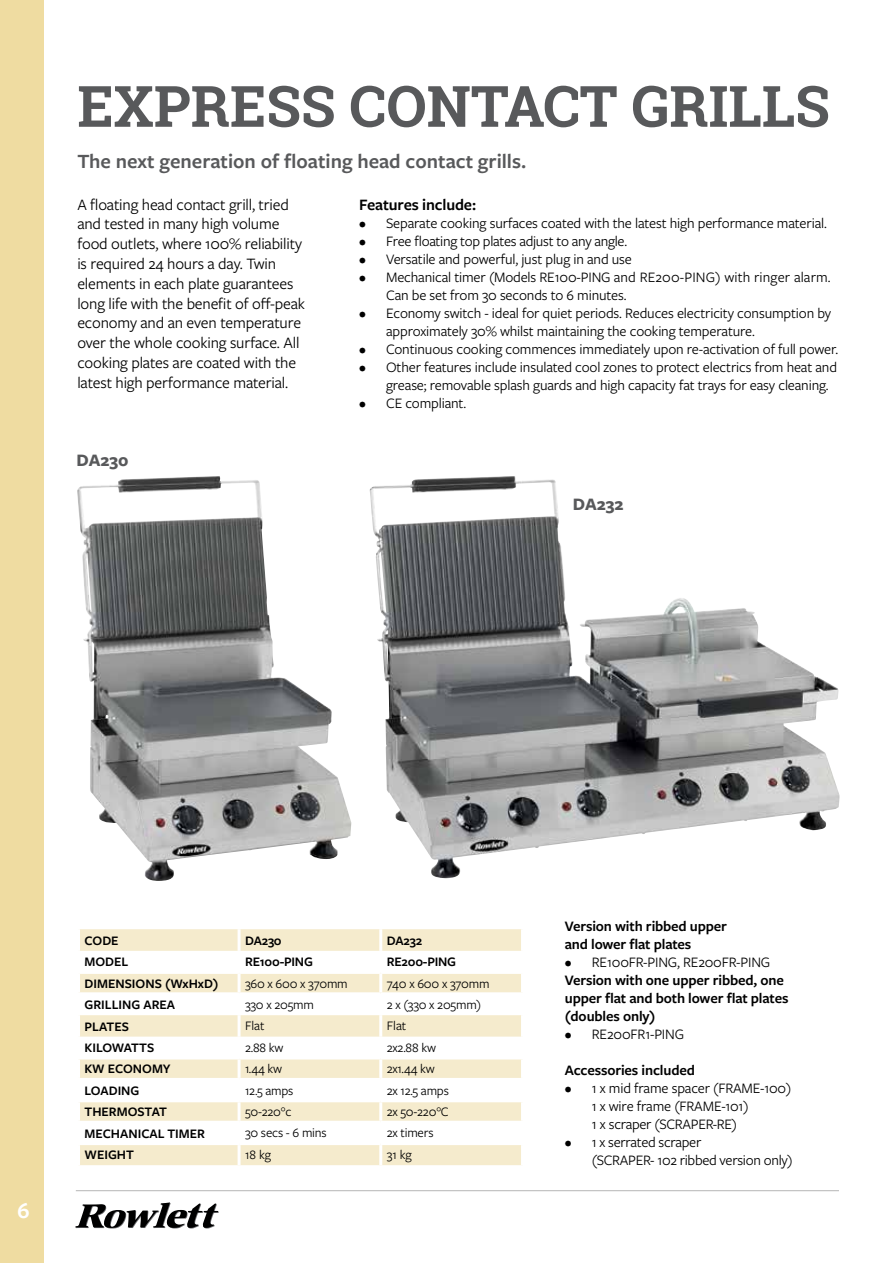
<style>
.page{position:relative;width:893px;height:1263px;background:#fff}
.page>*{position:absolute;margin:0;border:0;box-sizing:border-box;transform-origin:0 0}
.t1{font:700 57px "Roboto Slab";color:#58595b}
.t2{font:600 23.25px "Freight Sans Pro";color:#fff}
.t3{font:600 21px "Freight Sans Pro";color:#58595b}
.t4{font:700 18.15px "Freight Sans Pro";color:#58595b}
.t5{font:16.5px/19.8px "Freight Sans Pro";letter-spacing:-.01em;color:#000}
.t6{font:600 16.5px "Freight Sans Pro";letter-spacing:-.01em;color:#000}
.t7{font:15px/18px "Freight Sans Pro";letter-spacing:-.01em;color:#000}
.t8{font:600 15px/18px "Freight Sans Pro";letter-spacing:-.01em;color:#000}
.t9{font:13.5px "Freight Sans Pro";letter-spacing:-.015em;color:#000}
.t10{font:600 13.5px "Freight Sans Pro";color:#000}
</style>
<div class="page">
<div style="left:0;top:0;width:44px;height:1263px;background:#efdca1"></div>
<svg style="left:75px;top:1202px;width:144px;height:26px"></svg>
<hr style="left:76px;top:1190px;width:763px;height:1px;background:#b5b5b6">
<svg style="left:80px;top:929px;width:441px;height:236px;fill:#f5ebcd"></svg>
<hr style="left:238px;top:929px;width:3px;height:22px;background:#fff">
<hr style="left:379px;top:929px;width:3px;height:22px;background:#fff">
<hr style="left:238px;top:951px;width:3px;height:20px;background:#fff">
<hr style="left:379px;top:951px;width:3px;height:20px;background:#fff">
<hr style="left:77px;top:971px;width:162px;height:3px;background:#fff">
<hr style="left:239px;top:971px;width:142px;height:3px;background:#fff">
<hr style="left:238px;top:974px;width:3px;height:18px;background:#fff">
<hr style="left:381px;top:971px;width:143px;height:3px;background:#fff">
<hr style="left:379px;top:974px;width:3px;height:18px;background:#fff">
<hr style="left:77px;top:992px;width:162px;height:3px;background:#fff">
<hr style="left:239px;top:992px;width:142px;height:3px;background:#fff">
<hr style="left:238px;top:995px;width:3px;height:20px;background:#fff">
<hr style="left:381px;top:992px;width:143px;height:3px;background:#fff">
<hr style="left:379px;top:995px;width:3px;height:20px;background:#fff">
<hr style="left:238px;top:1015px;width:3px;height:21px;background:#fff">
<hr style="left:379px;top:1015px;width:3px;height:21px;background:#fff">
<hr style="left:238px;top:1036px;width:3px;height:20px;background:#fff">
<hr style="left:379px;top:1036px;width:3px;height:20px;background:#fff">
<hr style="left:77px;top:1056px;width:162px;height:3px;background:#fff">
<hr style="left:239px;top:1056px;width:142px;height:3px;background:#fff">
<hr style="left:238px;top:1059px;width:3px;height:19px;background:#fff">
<hr style="left:381px;top:1056px;width:143px;height:3px;background:#fff">
<hr style="left:379px;top:1059px;width:3px;height:19px;background:#fff">
<hr style="left:77px;top:1078px;width:162px;height:3px;background:#fff">
<hr style="left:239px;top:1078px;width:142px;height:3px;background:#fff">
<hr style="left:238px;top:1081px;width:3px;height:18px;background:#fff">
<hr style="left:381px;top:1078px;width:143px;height:3px;background:#fff">
<hr style="left:379px;top:1081px;width:3px;height:18px;background:#fff">
<hr style="left:77px;top:1099px;width:162px;height:3px;background:#fff">
<hr style="left:239px;top:1099px;width:142px;height:3px;background:#fff">
<hr style="left:238px;top:1102px;width:3px;height:19px;background:#fff">
<hr style="left:381px;top:1099px;width:143px;height:3px;background:#fff">
<hr style="left:379px;top:1102px;width:3px;height:19px;background:#fff">
<hr style="left:77px;top:1121px;width:162px;height:3px;background:#fff">
<hr style="left:239px;top:1121px;width:142px;height:3px;background:#fff">
<hr style="left:238px;top:1124px;width:3px;height:18px;background:#fff">
<hr style="left:381px;top:1121px;width:143px;height:3px;background:#fff">
<hr style="left:379px;top:1124px;width:3px;height:18px;background:#fff">
<hr style="left:77px;top:1142px;width:162px;height:3px;background:#fff">
<hr style="left:239px;top:1142px;width:142px;height:3px;background:#fff">
<hr style="left:238px;top:1145px;width:3px;height:20px;background:#fff">
<hr style="left:381px;top:1142px;width:143px;height:3px;background:#fff">
<hr style="left:379px;top:1145px;width:3px;height:20px;background:#fff">
<img style="left:370px;top:476px;width:470px;height:402px">
<img style="left:77px;top:476px;width:274px;height:405px">
<h1 class="t1" style="left:77px;top:67px;width:754px">EXPRESS CONTACT GRILLS</h1>
<h3 class="t3" style="left:77px;top:147px;width:450px">The next generation of floating head contact grills.</h3>
<p class="t5" style="left:77px;top:194px;width:229px">A floating head contact grill, tried and tested in many high volume food outlets, where 100% reliability is required 24 hours a day. Twin elements in each plate guarantees long life with the benefit of off-peak economy and an even temperature over the whole cooking surface. All cooking plates are coated with the latest high performance material.</p>
<p class="t6" style="left:359px;top:193px;width:119px">Features include:</p>
<p class="t7" style="left:359px;top:213px;width:469px">• Separate cooking surfaces coated with the latest high performance material.</p>
<p class="t7" style="left:359px;top:231px;width:270px">• Free floating top plates adjust to any angle.</p>
<p class="t7" style="left:359px;top:249px;width:274px">• Versatile and powerful, just plug in and use</p>
<p class="t7" style="left:386px;top:267px;width:446px;text-indent:-27px">• Mechanical timer (Models RE100-PING and RE200-PING) with ringer alarm.<br>Can be set from 30 seconds to 6 minutes.</p>
<p class="t7" style="left:386px;top:303px;width:447px;text-indent:-27px">• Economy switch - ideal for quiet periods. Reduces electricity consumption by approximately 30% whilst maintaining the cooking temperature.</p>
<p class="t7" style="left:359px;top:339px;width:481px">• Continuous cooking commences immediately upon re-activation of full power.</p>
<p class="t7" style="left:386px;top:357px;width:452px;text-indent:-27px">• Other features include insulated cool zones to protect electrics from heat and grease; removable splash guards and high capacity fat trays for easy cleaning.</p>
<p class="t7" style="left:359px;top:393px;width:109px">• CE compliant.</p>
<p class="t4" style="left:77px;top:448px;width:54px">DA230</p>
<p class="t4" style="left:573px;top:491px;width:52px">DA232</p>
<h2 class="t2" style="left:17px;top:1195px;width:14px">6</h2>
<p class="t10" style="left:85px;top:931px;width:36px">CODE</p>
<p class="t10" style="left:245px;top:931px;width:38px">DA230</p>
<p class="t10" style="left:387px;top:931px;width:37px">DA232</p>
<p class="t10" style="left:85px;top:953px;width:45px">MODEL</p>
<p class="t10" style="left:245px;top:953px;width:69px">RE100-PING</p>
<p class="t10" style="left:387px;top:953px;width:71px">RE200-PING</p>
<p class="t10" style="left:85px;top:974px;width:135px">DIMENSIONS (WxHxD)</p>
<p class="t9" style="left:245px;top:974px;width:104px">360 x 600 x 370mm</p>
<p class="t9" style="left:387px;top:974px;width:104px">740 x 600 x 370mm</p>
<p class="t10" style="left:85px;top:996px;width:92px">GRILLING AREA</p>
<p class="t9" style="left:245px;top:996px;width:70px">330 x 205mm</p>
<p class="t9" style="left:387px;top:996px;width:96px">2 x (330 x 205mm)</p>
<p class="t10" style="left:85px;top:1017px;width:46px">PLATES</p>
<p class="t9" style="left:245px;top:1017px;width:21px">Flat</p>
<p class="t9" style="left:387px;top:1017px;width:21px">Flat</p>
<p class="t10" style="left:85px;top:1038px;width:71px">KILOWATTS</p>
<p class="t9" style="left:245px;top:1038px;width:40px">2.88 kw</p>
<p class="t9" style="left:387px;top:1038px;width:51px">2x2.88 kw</p>
<p class="t10" style="left:85px;top:1060px;width:88px">KW ECONOMY</p>
<p class="t9" style="left:245px;top:1060px;width:39px">1.44 kw</p>
<p class="t9" style="left:387px;top:1060px;width:49px">2x1.44 kw</p>
<p class="t10" style="left:85px;top:1081px;width:56px">LOADING</p>
<p class="t9" style="left:245px;top:1081px;width:50px">12.5 amps</p>
<p class="t9" style="left:387px;top:1081px;width:64px">2x 12.5 amps</p>
<p class="t10" style="left:85px;top:1103px;width:84px">THERMOSTAT</p>
<p class="t9" style="left:245px;top:1103px;width:48px">50-220°c</p>
<p class="t9" style="left:387px;top:1103px;width:64px">2x 50-220°C</p>
<p class="t10" style="left:85px;top:1124px;width:122px">MECHANICAL TIMER</p>
<p class="t9" style="left:245px;top:1124px;width:83px">30 secs - 6 mins</p>
<p class="t9" style="left:387px;top:1124px;width:48px">2x timers</p>
<p class="t10" style="left:85px;top:1145px;width:51px">WEIGHT</p>
<p class="t9" style="left:245px;top:1145px;width:28px">18 kg</p>
<p class="t9" style="left:387px;top:1145px;width:27px">31 kg</p>
<p class="t8" style="left:565px;top:916px;width:164px">Version with ribbed upper and lower flat plates</p>
<p class="t7" style="left:565px;top:952px;width:207px">• RE100FR-PING, RE200FR-PING</p>
<p class="t8" style="left:565px;top:970px;width:225px">Version with one upper ribbed, one upper flat and both lower flat plates (doubles only)</p>
<p class="t7" style="left:565px;top:1024px;width:121px">• RE200FR1-PING</p>
<p class="t8" style="left:565px;top:1061px;width:132px">Accessories included</p>
<p class="t7" style="left:592px;top:1079px;width:201px;text-indent:-27px">• 1 x mid frame spacer (FRAME-100)<br>1 x wire frame (FRAME-101)<br>1 x scraper (SCRAPER-RE)</p>
<p class="t7" style="left:592px;top:1133px;width:203px;text-indent:-27px">• 1 x serrated scraper<br>(SCRAPER- 102 ribbed version only)</p>
</div>
